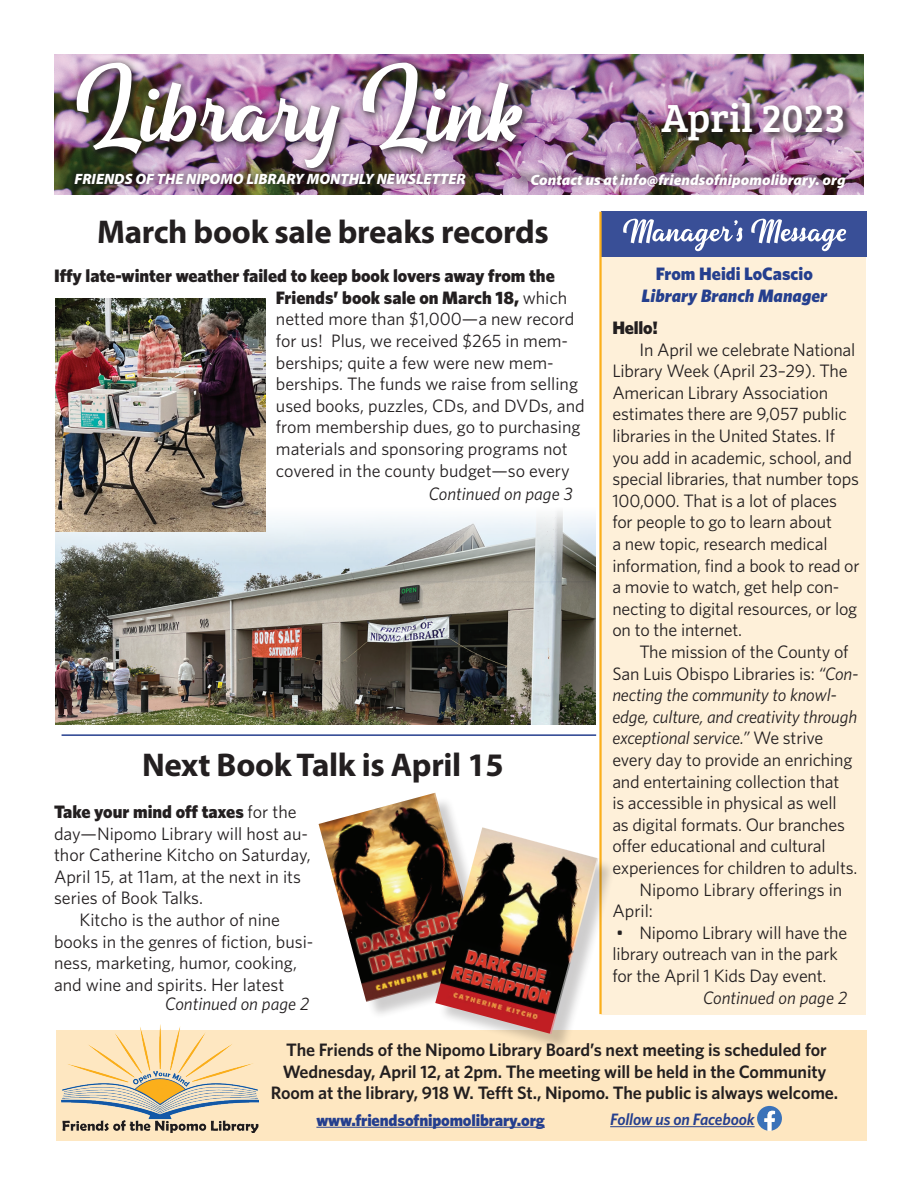
<style>
.page{position:relative;width:918px;height:1188px;background:#fff}
.page>*{position:absolute;margin:0;border:0;box-sizing:border-box;transform-origin:0 0}
.t1{font:40.5px "Bree Serif";color:#fff}
.t2{font:700 33px "Myriad Pro";letter-spacing:-.01em;color:#231f20}
.t3{font:18px/21.6px "Whitney";letter-spacing:-.01em;color:#231f20}
.t4{font:600 18px/21.6px "Whitney";letter-spacing:-.005em;color:#231f20;text-align:center}
.t5{font:italic 18px "Whitney";letter-spacing:-.01em;color:#231f20}
.t6{font:900 18px "Whitney";color:#231f20}
.t7{font:italic 900 18px "Whitney";color:#253f8e}
.t8{font:900 18px "Whitney";color:#253f8e}
.t9{font:900 16.5px "Whitney";letter-spacing:-.01em;color:#253f8e}
.t10{font:italic 600 16.5px "Whitney";letter-spacing:-.01em;color:#253f8e}
.t11{font:italic 900 15px "Myriad Pro";color:#fff}
.s1{font-weight:900}
.s2{font-weight:400}
.s3{font-style:italic}
.s4{font-style:normal}
</style>
<div class="page">
<img style="left:54px;top:54px;width:810px;height:140px">
<div style="left:56px;top:1031px;width:810px;height:110px;background:#fee7c1"></div>
<img style="left:62px;top:1024px;width:197px;height:109px">
<svg style="left:757px;top:1106px;width:25px;height:25px"></svg>
<hr style="left:610px;top:1126px;width:145px;height:1px;background:#253f8e">
<hr style="left:316px;top:1127px;width:229px;height:1px;background:#253f8e">
<div style="left:602px;top:213px;width:264px;height:802px;background:#fef0d9"></div>
<div style="left:602px;top:212px;width:265px;height:45px;background:#394f97"></div>
<svg style="left:623px;top:219px;width:223px;height:32px"></svg>
<hr style="left:599px;top:212px;width:3px;height:802px;background:#fbaf1b">
<img style="left:659px;top:100px;width:194px;height:51px">
<img style="left:71px;top:57px;width:461px;height:121px">
<img style="left:77px;top:63px;width:445px;height:105px">
<div style="left:509px;top:164px;width:329px;height:29px;background:#231f20;opacity:.75"></div>
<div style="left:67px;top:166px;width:406px;height:26px;background:#231f20;opacity:.75"></div>
<hr style="left:62px;top:734px;width:534px;height:2px;background:#253f8e">
<img style="left:55px;top:508px;width:540px;height:216px">
<div style="left:322px;top:796px;width:179px;height:224px;background:#231f20;opacity:.22"></div>
<img style="left:319px;top:793px;width:164px;height:209px">
<div style="left:439px;top:831px;width:177px;height:221px;background:#231f20;opacity:.22"></div>
<img style="left:435px;top:827px;width:163px;height:207px">
<img style="left:55px;top:298px;width:210px;height:233px">
<h1 class="t1" style="left:661px;top:89px;width:186px">April 2023</h1>
<p class="t11" style="left:75px;top:169px;width:393px">FRIENDS OF THE NIPOMO LIBRARY MONTHLY NEWSLETTER</p>
<p class="t11" style="left:530px;top:170px;width:317px">Contact us at info@friendsofnipomolibrary. org</p>
<h2 class="t2" style="left:97px;top:210px;width:453px">March book sale breaks records</h2>
<p class="t3" style="left:276px;top:265px;width:310px;text-indent:-222px"><span class="s1">Iffy late-winter weather failed to keep book lovers away from the Friends’ book sale on March 18,</span> which netted more than $1,000—a new record for us! Plus, we received $265 in mem&shy;berships; quite a few were new mem&shy;berships. The funds we raise from selling used books, puzzles, CDs, and DVDs, and from membership dues, go to purchasing materials and sponsoring programs not covered in the county budget—so every</p>
<p class="t5" style="left:429px;top:482px;width:145px">Continued on page 3</p>
<h2 class="t2" style="left:142px;top:744px;width:363px">Next Book Talk is April 15</h2>
<p class="t6" style="left:54px;top:800px;width:244px">Take your mind off taxes <span class="s2">for the</span></p>
<p class="t3" style="left:54px;top:822px;width:256px">day—Nipomo Library will host au-</p>
<p class="t3" style="left:54px;top:844px;width:258px">thor Catherine Kitcho on Saturday,</p>
<p class="t3" style="left:54px;top:865px;width:249px">April 15, at 11am, at the next in its</p>
<p class="t3" style="left:54px;top:887px;width:151px">series of Book Talks.</p>
<p class="t3" style="left:80px;top:908px;width:202px">Kitcho is the author of nine</p>
<p class="t3" style="left:54px;top:930px;width:261px">books in the genres of fiction, busi-</p>
<p class="t3" style="left:54px;top:952px;width:244px">ness, marketing, humor, cooking,</p>
<p class="t3" style="left:54px;top:973px;width:232px">and wine and spirits. Her latest</p>
<p class="t5" style="left:165px;top:992px;width:146px">Continued on page 2</p>
<p class="t8" style="left:656px;top:262px;width:159px">From Heidi LoCascio</p>
<p class="t7" style="left:642px;top:283px;width:187px">Library Branch Manager</p>
<p class="t6" style="left:612px;top:316px;width:47px">Hello!</p>
<p class="t3" style="left:612px;top:338px;width:249px;text-indent:27px">In April we celebrate National<br>Library Week (April 23–29). The<br>American Library Association estimates there are 9,057 public libraries in the United States. If you add in academic, school, and special libraries, that number tops<br>100,000. That is a lot of places for people to go to learn about<br>a new topic, research medical information, find a book to read or a movie to watch, get help con&shy;necting to digital resources, or log on to the internet.</p>
<p class="t3" style="left:639px;top:641px;width:211px">The mission of the County of</p>
<p class="t3" style="left:612px;top:662px;width:248px">San Luis Obispo Libraries is: <span class="s3">“Con-</span></p>
<p class="t5" style="left:612px;top:683px;width:226px">necting the community to knowl-</p>
<p class="t5" style="left:612px;top:705px;width:246px">edge, culture, and creativity through</p>
<p class="t5" style="left:612px;top:726px;width:212px">exceptional service.” <span class="s4">We strive</span></p>
<p class="t3" style="left:612px;top:749px;width:242px">every day to provide an enriching</p>
<p class="t3" style="left:612px;top:770px;width:229px">and entertaining collection that</p>
<p class="t3" style="left:612px;top:792px;width:226px">is accessible in physical as well</p>
<p class="t3" style="left:612px;top:813px;width:234px">as digital formats. Our branches</p>
<p class="t3" style="left:612px;top:835px;width:215px">offer educational and cultural</p>
<p class="t3" style="left:612px;top:857px;width:247px">experiences for children to adults.</p>
<p class="t3" style="left:639px;top:878px;width:204px">Nipomo Library offerings in</p>
<p class="t3" style="left:612px;top:900px;width:42px">April:</p>
<p class="t3" style="left:612px;top:921px;width:237px">• Nipomo Library will have the library outreach van in the park for the April 1 Kids Day event.</p>
<p class="t5" style="left:703px;top:985px;width:146px">Continued on page 2</p>
<p class="t4" style="left:271px;top:1039px;width:569px">The Friends of the Nipomo Library Board’s next meeting is scheduled for<br>Wednesday, April 12, at 2pm. The meeting will be held in the Community<br>Room at the library, 918 W. Tefft St., Nipomo. The public is always welcome.</p>
<p class="t10" style="left:610px;top:1108px;width:146px">Follow us on Facebook</p>
<p class="t9" style="left:316px;top:1109px;width:230px">www.friendsofnipomolibrary.org</p>
</div>
